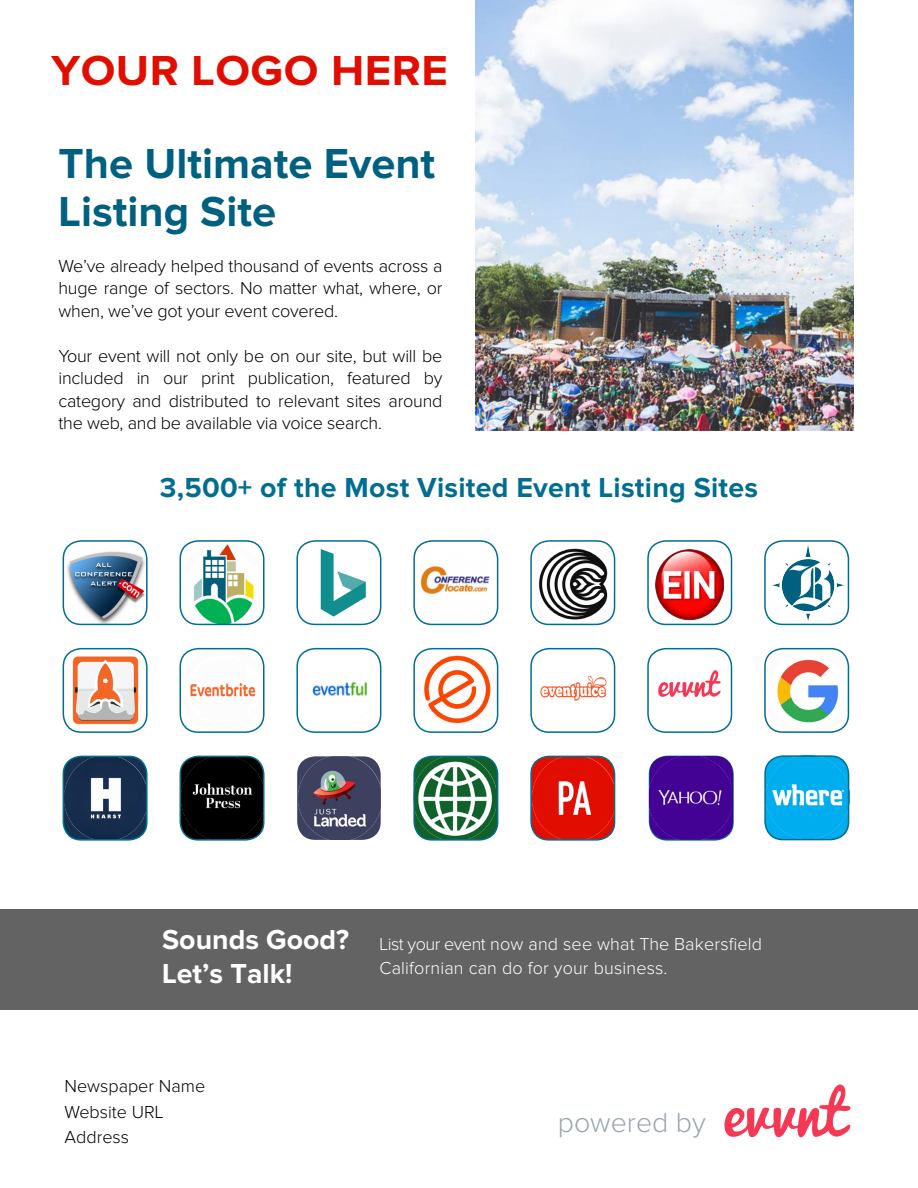
<style>
.page{position:relative;width:918px;height:1188px;background:#fff}
.page>*{position:absolute;margin:0;border:0;box-sizing:border-box;transform-origin:0 0}
.t1{font:700 43.5px/48px "Proxima Nova";color:#00607f}
.t2{font:700 43.5px "Proxima Nova";letter-spacing:.01em;color:#e10e00;scale:1.04 1}
.t3{font:700 28.5px "Proxima Nova";letter-spacing:.01em;color:#006e90}
.t4{font:700 28.5px/34.2px "Proxima Nova";color:#fff}
.t5{font:300 28.5px "Proxima Nova";color:#98a6ad}
.t6{font:300 18px/22.5px "Proxima Nova";letter-spacing:-.015em;color:#000;text-align:justify}
.t7{font:300 18px/24px "Proxima Nova";letter-spacing:.01em;color:#fff}
</style>
<div class="page">
<svg style="left:724px;top:1084px;width:127px;height:54px"></svg>
<div style="left:0;top:909px;width:918px;height:101px;background:#636363"></div>
<img style="left:63px;top:542px;width:84px;height:84px">
<div style="left:63px;top:540px;width:85px;height:85px;border:2px solid #006e90;border-radius:18px"></div>
<img style="left:63px;top:647px;width:82px;height:84px">
<div style="left:63px;top:648px;width:85px;height:85px;border:2px solid #006e90;border-radius:18px"></div>
<img style="left:64px;top:756px;width:81px;height:84px">
<div style="left:63px;top:756px;width:85px;height:85px;border:2px solid #006e90;border-radius:18px"></div>
<img style="left:180px;top:542px;width:84px;height:84px">
<div style="left:180px;top:540px;width:85px;height:85px;border:2px solid #006e90;border-radius:18px"></div>
<img style="left:181px;top:649px;width:81px;height:83px">
<div style="left:180px;top:648px;width:85px;height:85px;border:2px solid #006e90;border-radius:18px"></div>
<img style="left:181px;top:756px;width:81px;height:84px">
<div style="left:180px;top:756px;width:85px;height:85px;border:2px solid #006e90;border-radius:18px"></div>
<img style="left:299px;top:542px;width:82px;height:84px">
<div style="left:296px;top:540px;width:85px;height:85px;border:2px solid #006e90;border-radius:18px"></div>
<img style="left:312px;top:681px;width:55px;height:15px">
<div style="left:296px;top:648px;width:85px;height:85px;border:2px solid #006e90;border-radius:18px"></div>
<img style="left:298px;top:756px;width:83px;height:84px">
<img style="left:416px;top:542px;width:82px;height:84px">
<div style="left:413px;top:540px;width:85px;height:85px;border:2px solid #006e90;border-radius:18px"></div>
<img style="left:415px;top:649px;width:83px;height:83px">
<div style="left:413px;top:648px;width:85px;height:85px;border:2px solid #006e90;border-radius:18px"></div>
<img style="left:414px;top:756px;width:82px;height:82px">
<div style="left:413px;top:756px;width:85px;height:85px;border:2px solid #006e90;border-radius:18px"></div>
<img style="left:531px;top:542px;width:84px;height:84px">
<div style="left:530px;top:540px;width:85px;height:85px;border:2px solid #006e90;border-radius:18px"></div>
<img style="left:531px;top:649px;width:84px;height:83px">
<div style="left:530px;top:648px;width:85px;height:85px;border:2px solid #006e90;border-radius:18px"></div>
<img style="left:532px;top:756px;width:83px;height:82px">
<div style="left:530px;top:756px;width:85px;height:85px;border:2px solid #006e90;border-radius:18px"></div>
<img style="left:766px;top:755px;width:83px;height:84px">
<div style="left:764px;top:755px;width:85px;height:85px;border:2px solid #006e90;border-radius:18px"></div>
<img style="left:655px;top:549px;width:69px;height:70px">
<div style="left:647px;top:540px;width:85px;height:85px;border:2px solid #006e90;border-radius:18px"></div>
<img style="left:650px;top:653px;width:80px;height:69px">
<div style="left:647px;top:648px;width:85px;height:85px;border:2px solid #006e90;border-radius:18px"></div>
<img style="left:649px;top:756px;width:83px;height:84px">
<div style="left:764px;top:540px;width:85px;height:85px;border:2px solid #006e90;border-radius:18px"></div>
<img style="left:765px;top:649px;width:83px;height:83px">
<div style="left:764px;top:648px;width:85px;height:85px;border:2px solid #006e90;border-radius:18px"></div>
<img style="left:476px;top:0;width:378px;height:430px">
<img style="left:771px;top:543px;width:78px;height:79px">
<h1 class="t2" style="left:51px;top:50px;width:383px">YOUR LOGO HERE</h1>
<h1 class="t1" style="left:59px;top:141px;width:378px">The Ultimate Event<br>Listing Site</h1>
<p class="t6" style="left:58px;top:255px;width:386px">We’ve already helped thousand of events across a huge range of sectors. No matter what, where, or when, we’ve got your event covered.</p>
<p class="t6" style="left:58px;top:345px;width:386px">Your event will not only be on our site, but will be included in our print publication, featured by category and distributed to relevant sites around the web, and be available via voice search.</p>
<h2 class="t3" style="left:160px;top:474px;width:600px">3,500+ of the Most Visited Event Listing Sites</h2>
<h2 class="t4" style="left:162px;top:923px;width:189px">Sounds Good?<br>Let’s Talk!</h2>
<p class="t7" style="left:379px;top:933px;width:384px">List your event now and see what The Bakersfield<br>Californian can do for your business.</p>
<p class="t6" style="left:64px;top:1074px;width:142px;line-height:25.5px;text-align:left">Newspaper Name<br>Website URL<br>Address</p>
<h2 class="t5" style="left:558px;top:1109px;width:149px">powered by</h2>
</div>
